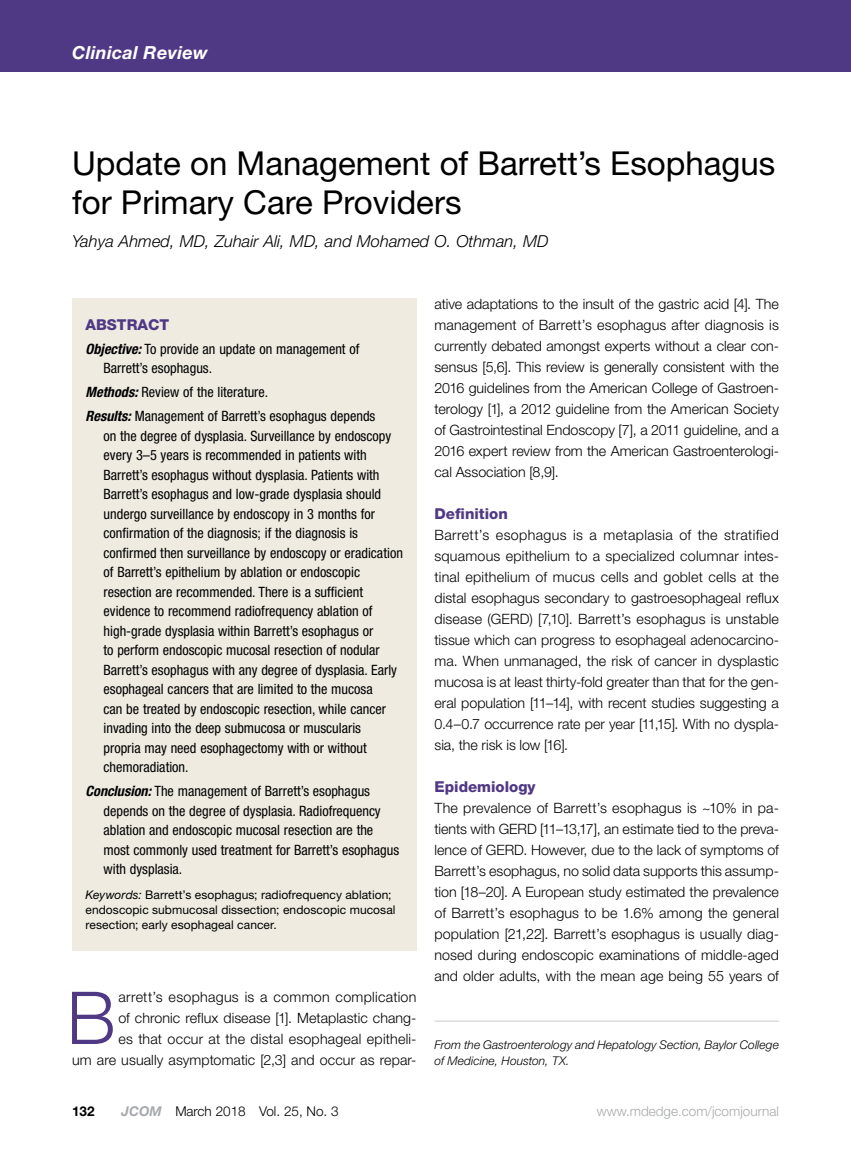
<style>
.page{position:relative;width:851px;height:1161px;background:#fff}
.page>*{position:absolute;margin:0;border:0;box-sizing:border-box;transform-origin:0 0}
.t1{font:300 73.05px "Helvetica Neue LT Std";color:#503984}
.t2{font:33px/39px "Helvetica Neue LT Std";color:#000}
.t3{font:italic 700 18px "Helvetica Neue LT Std";letter-spacing:.02em;color:#fff}
.t4{font:italic 300 16.5px "Helvetica Neue LT Std";color:#000}
.t5{font:800 15px "Helvetica Neue LT Std";color:#503984}
.t6{font:300 14.25px/21px "Helvetica Neue LT Std";letter-spacing:.005em;color:#000;text-align:justify}
.t7{font:condensed 14.25px/19.5px "Helvetica Neue LT Std";color:#000}
.t8{font:300 13.5px "Helvetica Neue LT Std";color:#a7a9ac}
.t9{font:300 13.5px "Helvetica Neue LT Std";color:#000}
.t10{font:700 13.5px "Helvetica Neue LT Std";color:#000}
.t11{font:12px/15px "Helvetica Neue LT Std";letter-spacing:.005em;color:#000}
.t12{font:italic 300 12px/16.5px "Helvetica Neue LT Std";letter-spacing:.005em;color:#000}
.s1{font-weight:700;font-style:italic}
.s2{font-style:italic}
.s3{font-weight:700;font-style:italic;color:#a7a9ac}
</style>
<div class="page">
<div style="left:0;top:0;width:850px;height:72px;background:#503984"></div>
<hr style="left:434px;top:1021px;width:344px;height:1px;background:#c9cacc">
<div style="left:72px;top:298px;width:344px;height:653px;background:#efebe1"></div>
<p class="t3" style="left:72px;top:41px;width:137px">Clinical Review</p>
<h2 class="t2" style="left:72px;top:143px;width:704px">Update on Management of Barrett’s Esophagus for Primary Care Providers</h2>
<p class="t4" style="left:72px;top:231px;width:478px">Yahya Ahmed, MD, Zuhair Ali, MD, and Mohamed O. Othman, MD</p>
<p class="t5" style="left:86px;top:316px;width:85px">ABSTRACT</p>
<p class="t7" style="left:103px;top:339px;width:257px;text-indent:-18px"><span class="s1">Objective:</span> To provide an update on management of<br>Barrett’s esophagus.</p>
<p class="t7" style="left:86px;top:380px;width:291px;line-height:24px"><span class="s1">Methods:</span> Review of the literature.<br><span class="s1">Results:</span> Management of Barrett’s esophagus depends</p>
<p class="t7" style="left:103px;top:426px;width:301px">on the degree of dysplasia. Surveillance by endoscopy every 3–5 years is recommended in patients with Barrett’s esophagus without dysplasia. Patients with Barrett’s esophagus and low-grade dysplasia should undergo surveillance by endoscopy in 3 months for confirmation of the diagnosis; if the diagnosis is confirmed then surveillance by endoscopy or eradication of Barrett’s epithelium by ablation or endoscopic resection are recommended. There is a sufficient evidence to recommend radiofrequency ablation of high-grade dysplasia within Barrett’s esophagus or<br>to perform endoscopic mucosal resection of nodular Barrett’s esophagus with any degree of dysplasia. Early esophageal cancers that are limited to the mucosa<br>can be treated by endoscopic resection, while cancer invading into the deep submucosa or muscularis<br>propria may need esophagectomy with or without chemoradiation.</p>
<p class="t7" style="left:103px;top:781px;width:297px;text-indent:-18px"><span class="s1">Conclusion:</span> The management of Barrett’s esophagus depends on the degree of dysplasia. Radiofrequency ablation and endoscopic mucosal resection are the most commonly used treatment for Barrett’s esophagus with dysplasia.</p>
<p class="t11" style="left:86px;top:887px;width:311px"><span class="s2">Keywords:</span> Barrett’s esophagus; radiofrequency ablation; endoscopic submucosal dissection; endoscopic mucosal resection; early esophageal cancer.</p>
<h1 class="t1" style="left:67px;top:973px;width:50px">B</h1>
<p class="t6" style="left:72px;top:986px;width:346px;text-align:right">arrett’s esophagus is a common complication<br>of chronic reflux disease [1]. Metaplastic chang-<br>es that occur at the distal esophageal epitheli-<br>um are usually asymptomatic [2,3] and occur as repar-</p>
<p class="t6" style="left:434px;top:293px;width:346px">ative adaptations to the insult of the gastric acid [4]. The management of Barrett’s esophagus after diagnosis is currently debated amongst experts without a clear con&shy;sensus [5,6]. This review is generally consistent with the 2016 guidelines from the American College of Gastroen&shy;terology [1], a 2012 guideline from the American Society of Gastrointestinal Endoscopy [7], a 2011 guideline, and a 2016 expert review from the American Gastroenterologi&shy;cal Association [8,9].</p>
<p class="t5" style="left:434px;top:505px;width:75px">Definition</p>
<p class="t6" style="left:434px;top:524px;width:346px">Barrett’s esophagus is a metaplasia of the stratified squamous epithelium to a specialized columnar intes&shy;tinal epithelium of mucus cells and goblet cells at the distal esophagus secondary to gastroesophageal reflux disease (GERD) [7,10]. Barrett’s esophagus is unstable tissue which can progress to esophageal adenocarcino&shy;ma. When unmanaged, the risk of cancer in dysplastic mucosa is at least thirty-fold greater than that for the gen&shy;eral population [11–14], with recent studies suggesting a 0.4–0.7 occurrence rate per year [11,15]. With no dyspla&shy;sia, the risk is low [16].</p>
<p class="t5" style="left:434px;top:778px;width:103px">Epidemiology</p>
<p class="t6" style="left:434px;top:797px;width:346px">The prevalence of Barrett’s esophagus is ~10% in pa&shy;tients with GERD [11–13,17], an estimate tied to the preva&shy;lence of GERD. However, due to the lack of symptoms of Barrett’s esophagus, no solid data supports this assump&shy;tion [18–20]. A European study estimated the prevalence of Barrett’s esophagus to be 1.6% among the general population [21,22]. Barrett’s esophagus is usually diag&shy;nosed during endoscopic examinations of middle-aged and older adults, with the mean age being 55 years of</p>
<p class="t12" style="left:434px;top:1036px;width:346px">From the Gastroenterology and Hepatology Section, Baylor College of Medicine, Houston, TX.</p>
<p class="t10" style="left:72px;top:1103px;width:24px">132</p>
<p class="t9" style="left:122px;top:1103px;width:218px"><span class="s3">JCOM</span> March 2018 Vol. 25, No. 3</p>
<p class="t8" style="left:596px;top:1103px;width:184px">www.mdedge.com/jcomjournal</p>
</div>
